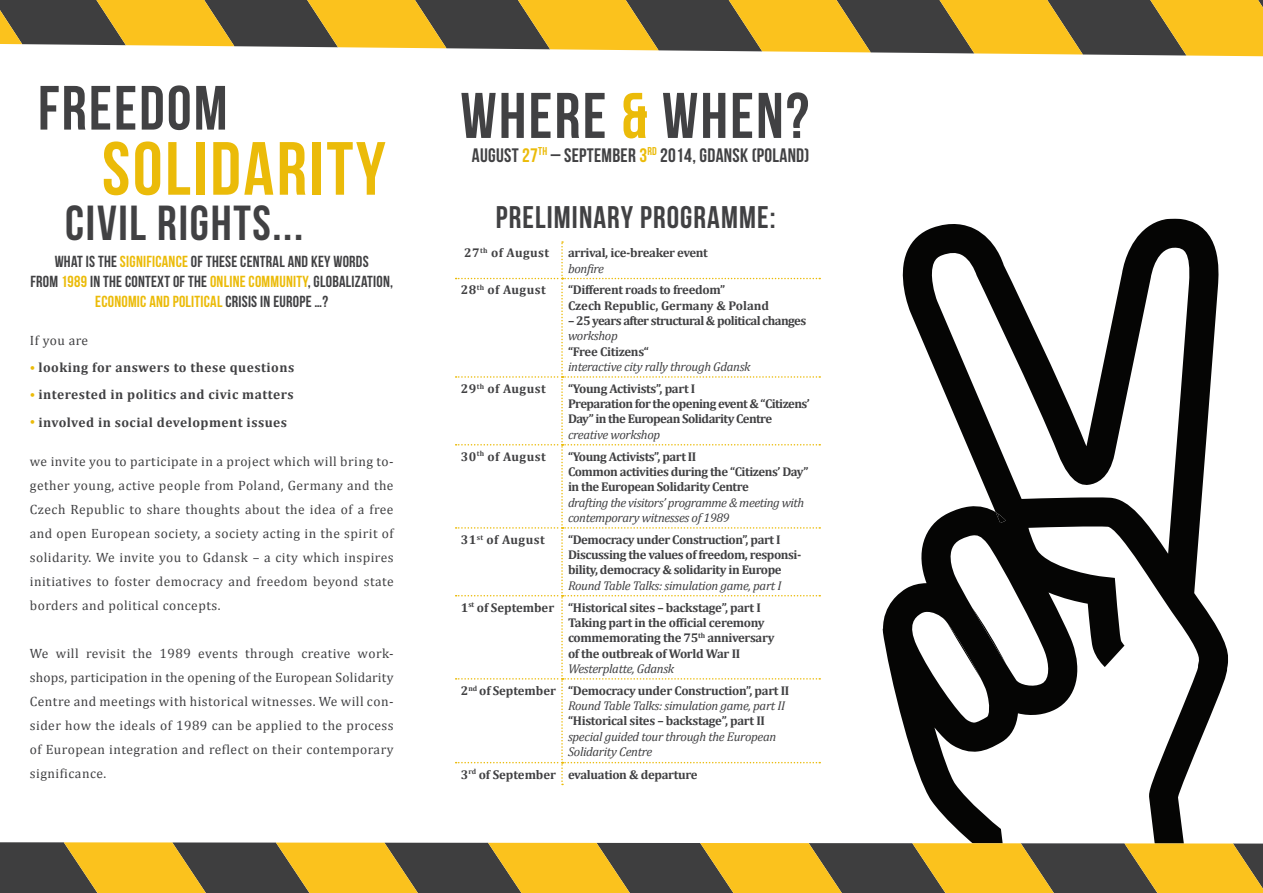
<style>
.page{position:relative;width:1263px;height:893px;background:#fff}
.page>*{position:absolute;margin:0;border:0;box-sizing:border-box;transform-origin:0 0}
.t1{font:75.15px "Bebas Neue";letter-spacing:.035em;color:#ebbb09}
.t2{font:64.35px "Bebas Neue";letter-spacing:.035em;color:#414143}
.t3{font:62.4px "Bebas Neue";letter-spacing:.035em;color:#414143}
.t4{font:49.2px "Bebas Neue";letter-spacing:.035em;color:#414143}
.t5{font:31.35px "Bebas Neue";letter-spacing:.035em;color:#414143}
.t6{font:19.5px "Bebas Neue";letter-spacing:.015em;color:#414143}
.t7{font:16.05px "Bebas Neue";letter-spacing:.015em;color:#414143}
.t8{font:16.05px "Bebas Neue";letter-spacing:.015em;color:#ebbb09}
.t9{font:13.5px/24px "Cambria Math";letter-spacing:.035em;color:#414143;text-align:justify}
.t10{font:700 13.5px "Cambria";letter-spacing:.035em;color:#414143}
.t11{font:700 12.75px/15.3px "Cambria";letter-spacing:-.035em;color:#414143}
.t12{font:italic 12.75px/15.3px "Cambria";letter-spacing:-.025em;color:#414143}
.t13{font:700 12.75px "Cambria";letter-spacing:-.005em;color:#414143}
.t14{font:700 12.75px "Cambria";letter-spacing:.035em;color:#414143}
.s1{color:#ebbb09}
.s2{color:#414143}
.s3{font-family:"Minion Pro";font-weight:400;font-size:14.1px;color:#ebbb09}
</style>
<div class="page">
<svg style="left:882px;top:218px;width:347px;height:624px"></svg>
<svg style="left:0;top:0;width:1263px;height:56px"></svg>
<svg style="left:0;top:842px;width:1263px;height:51px"></svg>
<svg style="left:456px;top:241px;width:364px;height:544px"></svg>
<p class="t3" style="left:38px;top:74px;width:191px">FREEDOM</p>
<p class="t1" style="left:102px;top:128px;width:285px">SOLIDARITY</p>
<p class="t4" style="left:65px;top:196px;width:240px">CIVIL RIGHTS...</p>
<p class="t7" style="left:55px;top:253px;width:316px">WHAT IS THE <span class="s1">SIGNIFICANCE</span> OF THESE CENTRAL AND KEY WORDS</p>
<p class="t7" style="left:30px;top:273px;width:364px">FROM <span class="s1">1989</span> IN THE CONTEXT OF THE <span class="s1">ONLINE COMMUNITY</span>, GLOBALIZATION,</p>
<p class="t8" style="left:95px;top:292px;width:234px">ECONOMIC AND POLITICAL <span class="s2">CRISIS IN EUROPE …?</span></p>
<p class="t9" style="left:30px;top:328px;width:60px">If you are</p>
<p class="t10" style="left:30px;top:358px;width:266px"><span class="s3">•</span> looking for answers to these questions</p>
<p class="t10" style="left:30px;top:385px;width:265px"><span class="s3">•</span> interested in politics and civic matters</p>
<p class="t10" style="left:30px;top:413px;width:259px"><span class="s3">•</span> involved in social development issues</p>
<p class="t9" style="left:30px;top:449px;width:365px">we invite you to participate in a project which will bring to&shy;gether young, active people from Poland, Germany and the Czech Republic to share thoughts about the idea of a free and open European society, a society acting in the spirit of solidarity. We invite you to Gdansk – a city which inspires initiatives to foster democracy and freedom beyond state borders and political concepts.</p>
<p class="t9" style="left:30px;top:641px;width:365px">We will revisit the 1989 events through creative work&shy;shops, participation in the opening of the European Solidarity Centre and meetings with historical witnesses. We will con&shy;sider how the ideals of 1989 can be applied to the process of European integration and reflect on their contemporary significance.</p>
<p class="t2" style="left:460px;top:80px;width:350px">WHERE <span class="s1">&amp;</span> WHEN?</p>
<p class="t6" style="left:472px;top:144px;width:339px">AUGUST <span class="s1">27</span><sup>TH</sup> – SEPTEMBER <span class="s1">3</span><sup>RD</sup> 2014, GDANSK (POLAND)</p>
<p class="t5" style="left:496px;top:200px;width:281px">PRELIMINARY PROGRAMME:</p>
<p class="t14" style="left:464px;top:244px;width:87px">27<sup>th</sup> of August</p>
<p class="t11" style="left:568px;top:245px;width:141px">arrival, ice-breaker event</p>
<p class="t12" style="left:568px;top:260px;width:38px">bonfire</p>
<p class="t14" style="left:461px;top:281px;width:86px">28<sup>th</sup> of August</p>
<p class="t11" style="left:568px;top:282px;width:159px">“Different roads to freedom”</p>
<p class="t13" style="left:568px;top:296px;width:202px">Czech Republic, Germany &amp; Poland</p>
<p class="t11" style="left:568px;top:313px;width:240px">– 25 years after structural &amp; political changes</p>
<p class="t12" style="left:568px;top:328px;width:51px">workshop</p>
<p class="t11" style="left:568px;top:343px;width:82px">“Free Citizens“</p>
<p class="t12" style="left:568px;top:358px;width:184px">interactive city rally through Gdansk</p>
<p class="t14" style="left:461px;top:380px;width:86px">29<sup>th</sup> of August</p>
<p class="t11" style="left:568px;top:380px;width:129px">“Young Activists”, part I</p>
<p class="t11" style="left:568px;top:396px;width:243px">Preparation for the opening event &amp; “Citizens’<br>Day” in the European Solidarity Centre</p>
<p class="t12" style="left:568px;top:426px;width:94px">creative workshop</p>
<p class="t14" style="left:461px;top:447px;width:86px">30<sup>th</sup> of August</p>
<p class="t11" style="left:568px;top:448px;width:130px">“Young Activists”, part II</p>
<p class="t11" style="left:568px;top:464px;width:242px">Common activities during the “Citizens’ Day” in the European Solidarity Centre</p>
<p class="t12" style="left:568px;top:494px;width:238px">drafting the visitors’ programme &amp; meeting with contemporary witnesses of 1989</p>
<p class="t14" style="left:461px;top:530px;width:85px">31<sup>st</sup> of August</p>
<p class="t11" style="left:568px;top:531px;width:214px">“Democracy under Construction”, part I</p>
<p class="t11" style="left:568px;top:547px;width:235px">Discussing the values of freedom, responsi&shy;bility, democracy &amp; solidarity in Europe</p>
<p class="t12" style="left:568px;top:577px;width:215px">Round Table Talks: simulation game, part I</p>
<p class="t13" style="left:461px;top:598px;width:95px">1<sup>st</sup> of September</p>
<p class="t11" style="left:568px;top:599px;width:194px">“Historical sites – backstage”, part I</p>
<p class="t11" style="left:568px;top:614px;width:208px">Taking part in the official ceremony commemorating the 75<sup>th</sup> anniversary</p>
<p class="t11" style="left:568px;top:645px;width:174px">of the outbreak of World War II</p>
<p class="t12" style="left:568px;top:660px;width:108px">Westerplatte, Gdansk</p>
<p class="t13" style="left:461px;top:681px;width:97px">2<sup>nd</sup> of September</p>
<p class="t11" style="left:568px;top:682px;width:223px">“Democracy under Construction”, part II</p>
<p class="t12" style="left:568px;top:697px;width:219px">Round Table Talks: simulation game, part II</p>
<p class="t11" style="left:568px;top:713px;width:198px">“Historical sites – backstage”, part II</p>
<p class="t12" style="left:568px;top:728px;width:210px">special guided tour through the European<br>Solidarity Centre</p>
<p class="t13" style="left:461px;top:765px;width:97px">3<sup>rd</sup> of September</p>
<p class="t11" style="left:568px;top:766px;width:131px">evaluation &amp; departure</p>
</div>
